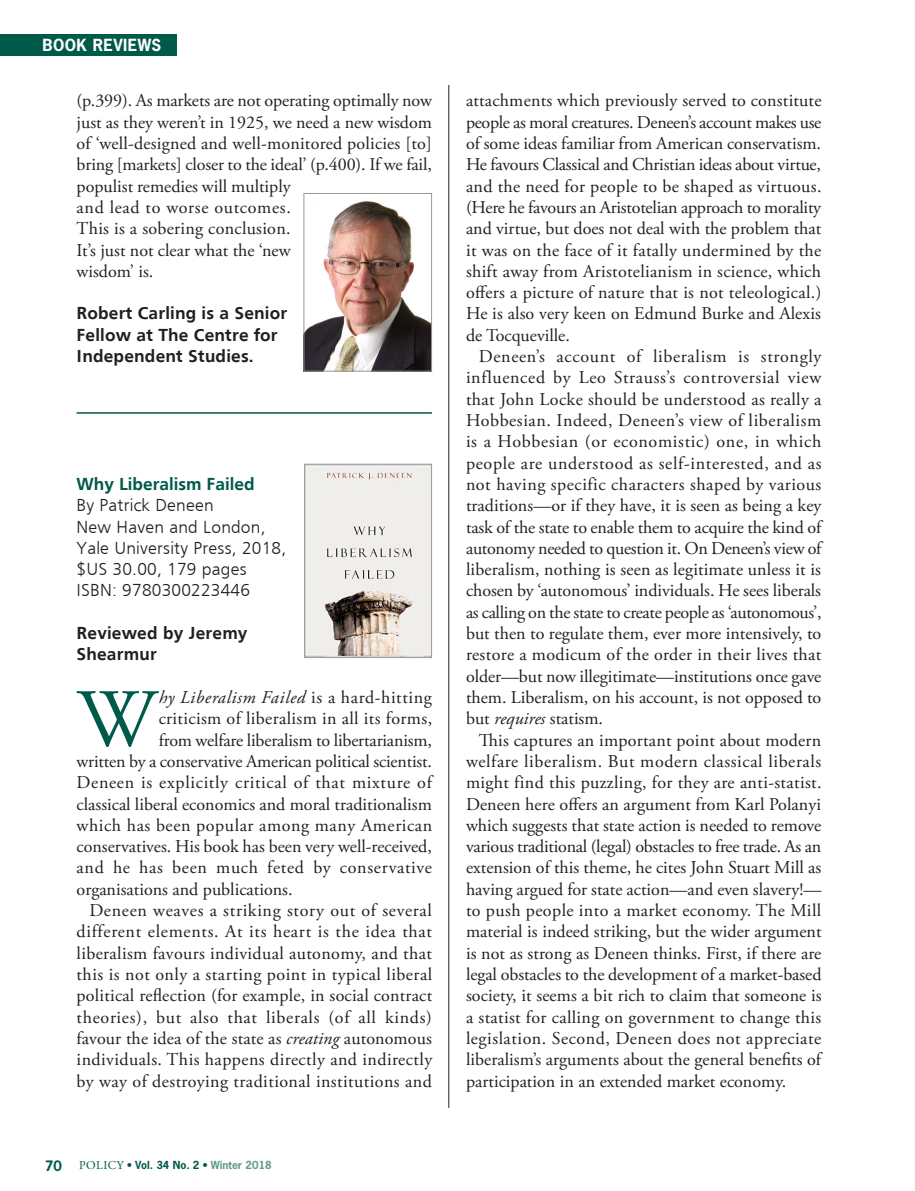
<style>
.page{position:relative;width:915px;height:1191px;background:#fff}
.page>*{position:absolute;margin:0;border:0;box-sizing:border-box;transform-origin:0 0}
._18_Book_Rev_body{font:82.2px "Adobe Garamond Pro";color:#005a49}
._18_Book_Rev_body-2{font:18px/21.3px "Adobe Garamond Pro";color:#231f20;text-align:justify}
._20_Book_rev_specs{font:300 18px/21.3px "Frugal Sans";letter-spacing:.01em;color:#231f20}
._20_Book_rev_specs-2{font:700 18px/21.3px "Frugal Sans";letter-spacing:.01em;color:#231f20}
._18_Book_Rev_body-3{font:18px "Adobe Garamond Pro";letter-spacing:.035em;color:#231f20}
._18_Book_Rev_body-4{font:18px "Adobe Garamond Pro";letter-spacing:.03em;color:#231f20}
._18_Book_Rev_body-5{font:18px "Adobe Garamond Pro";letter-spacing:.02em;color:#231f20}
._18_Book_Rev_body-6{font:italic 18px "Adobe Garamond Pro";letter-spacing:.035em;color:#231f20}
._21_Book_rev_title{font:700 18px "Frugal Sans";color:#005a49}
.t1{font:700 15.75px "News Gothic Std";letter-spacing:.025em;color:#fff}
.t2{font:700 13.5px "News Gothic Std";color:#005a49}
.t3{font:700 10.5px "News Gothic Std";color:#005a49}
.s1{font-style:normal}
.s2{font-style:italic}
.s3{font-family:"Adobe Garamond Pro";font-weight:400;font-size:12px}
.s4{color:#669a90}
</style>
<div class="page">
<div style="left:0;top:34px;width:176px;height:22px;background:#005a49"></div>
<hr style="left:448px;top:85px;width:1px;height:1022px;background:#231f20">
<img style="left:306px;top:466px;width:124px;height:190px">
<div style="left:304px;top:464px;width:128px;height:194px;border:1px solid #999"></div>
<img style="left:305px;top:201px;width:125px;height:168px">
<div style="left:303px;top:193px;width:129px;height:178px;border:1px solid #999"></div>
<hr style="left:77px;top:412px;width:355px;height:2px;background:#005a49">
<p class="t1" style="left:43px;top:35px;width:120px">BOOK REVIEWS</p>
<p class="_18_Book_Rev_body-2" style="left:77px;top:91px;width:357px;text-align:left">(p.399). As markets are not operating optimally now just as they weren’t in 1925, we need a new wisdom of ‘well-designed and well-monitored policies [to] bring [markets] closer to the ideal’ (p.400). If we fail, populist remedies will multiply<br>and lead to worse outcomes.<br>This is a sobering conclusion.<br>It’s just not clear what the ‘new<br>wisdom’ is.</p>
<p class="_20_Book_rev_specs-2" style="left:77px;top:302px;width:212px">Robert Carling is a Senior<br>Fellow at The Centre for<br>Independent Studies.</p>
<p class="_21_Book_rev_title" style="left:77px;top:473px;width:179px">Why Liberalism Failed</p>
<p class="_20_Book_rev_specs" style="left:77px;top:494px;width:139px">By Patrick Deneen</p>
<p class="_20_Book_rev_specs" style="left:77px;top:516px;width:211px">New Haven and London,<br>Yale University Press, 2018, $US 30.00, 179 pages</p>
<p class="_20_Book_rev_specs" style="left:77px;top:579px;width:175px">ISBN: 9780300223446</p>
<p class="_20_Book_rev_specs-2" style="left:77px;top:622px;width:172px">Reviewed by Jeremy<br>Shearmur</p>
<p class="_18_Book_Rev_body" style="left:77px;top:670px;width:80px">W</p>
<p class="_18_Book_Rev_body-6" style="left:159px;top:686px;width:274px">hy Liberalism Failed <span class="s1">is a hard-hitting</span></p>
<p class="_18_Book_Rev_body-5" style="left:159px;top:708px;width:275px">criticism of liberalism in all its forms,</p>
<p class="_18_Book_Rev_body-2" style="left:159px;top:730px;width:275px">from welfare liberalism to libertarianism,</p>
<p class="_18_Book_Rev_body-2" style="left:77px;top:751px;width:357px">written by a conservative American political scientist.</p>
<p class="_18_Book_Rev_body-3" style="left:77px;top:771px;width:357px">Deneen is explicitly critical of that mixture of</p>
<p class="_18_Book_Rev_body-2" style="left:77px;top:794px;width:357px">classical liberal economics and moral traditionalism</p>
<p class="_18_Book_Rev_body-4" style="left:77px;top:814px;width:357px">which has been popular among many American</p>
<p class="_18_Book_Rev_body-2" style="left:77px;top:836px;width:357px">conservatives. His book has been very well-received,</p>
<p class="_18_Book_Rev_body-3" style="left:77px;top:857px;width:357px">and he has been much feted by conservative</p>
<p class="_18_Book_Rev_body-2" style="left:77px;top:879px;width:217px">organisations and publications.</p>
<p class="_18_Book_Rev_body-2" style="left:77px;top:900px;width:357px;text-indent:13px">Deneen weaves a striking story out of several different elements. At its heart is the idea that liberalism favours individual autonomy, and that this is not only a starting point in typical liberal political reflection (for example, in social contract theories), but also that liberals (of all kinds) favour the idea of the state as <span class="s2">creating</span> autonomous individuals. This happens directly and indirectly by way of destroying traditional institutions and</p>
<p class="t2" style="left:45px;top:1157px;width:18px">70</p>
<p class="t3" style="left:79px;top:1158px;width:194px"><span class="s3">POLICY</span> • Vol. 34 No. 2 • <span class="s4">Winter 2018</span></p>
<p class="_18_Book_Rev_body-2" style="left:466px;top:91px;width:357px">attachments which previously served to constitute people as moral creatures. Deneen’s account makes use of some ideas familiar from American conservatism.<br>He favours Classical and Christian ideas about virtue, and the need for people to be shaped as virtuous. (Here he favours an Aristotelian approach to morality and virtue, but does not deal with the problem that it was on the face of it fatally undermined by the shift away from Aristotelianism in science, which offers a picture of nature that is not teleological.)<br>He is also very keen on Edmund Burke and Alexis de Tocqueville.</p>
<p class="_18_Book_Rev_body-2" style="left:466px;top:346px;width:357px;text-indent:13px">Deneen’s account of liberalism is strongly influenced by Leo Strauss’s controversial view that John Locke should be understood as really a Hobbesian. Indeed, Deneen’s view of liberalism is a Hobbesian (or economistic) one, in which people are understood as self-interested, and as not having specific characters shaped by various traditions—or if they have, it is seen as being a key task of the state to enable them to acquire the kind of autonomy needed to question it. On Deneen’s view of liberalism, nothing is seen as legitimate unless it is chosen by ‘autonomous’ individuals. He sees liberals as calling on the state to create people as ‘autonomous’, but then to regulate them, ever more intensively, to restore a modicum of the order in their lives that older—but now illegitimate—institutions once gave them. Liberalism, on his account, is not opposed to but <span class="s2">requires</span> statism.</p>
<p class="_18_Book_Rev_body-2" style="left:466px;top:730px;width:357px;text-indent:13px">This captures an important point about modern welfare liberalism. But modern classical liberals might find this puzzling, for they are anti-statist.<br>Deneen here offers an argument from Karl Polanyi which suggests that state action is needed to remove various traditional (legal) obstacles to free trade. As an extension of this theme, he cites John Stuart Mill as having argued for state action—and even slavery!— to push people into a market economy. The Mill material is indeed striking, but the wider argument is not as strong as Deneen thinks. First, if there are legal obstacles to the development of a market-based society, it seems a bit rich to claim that someone is a statist for calling on government to change this legislation. Second, Deneen does not appreciate liberalism’s arguments about the general benefits of participation in an extended market economy.</p>
</div>
